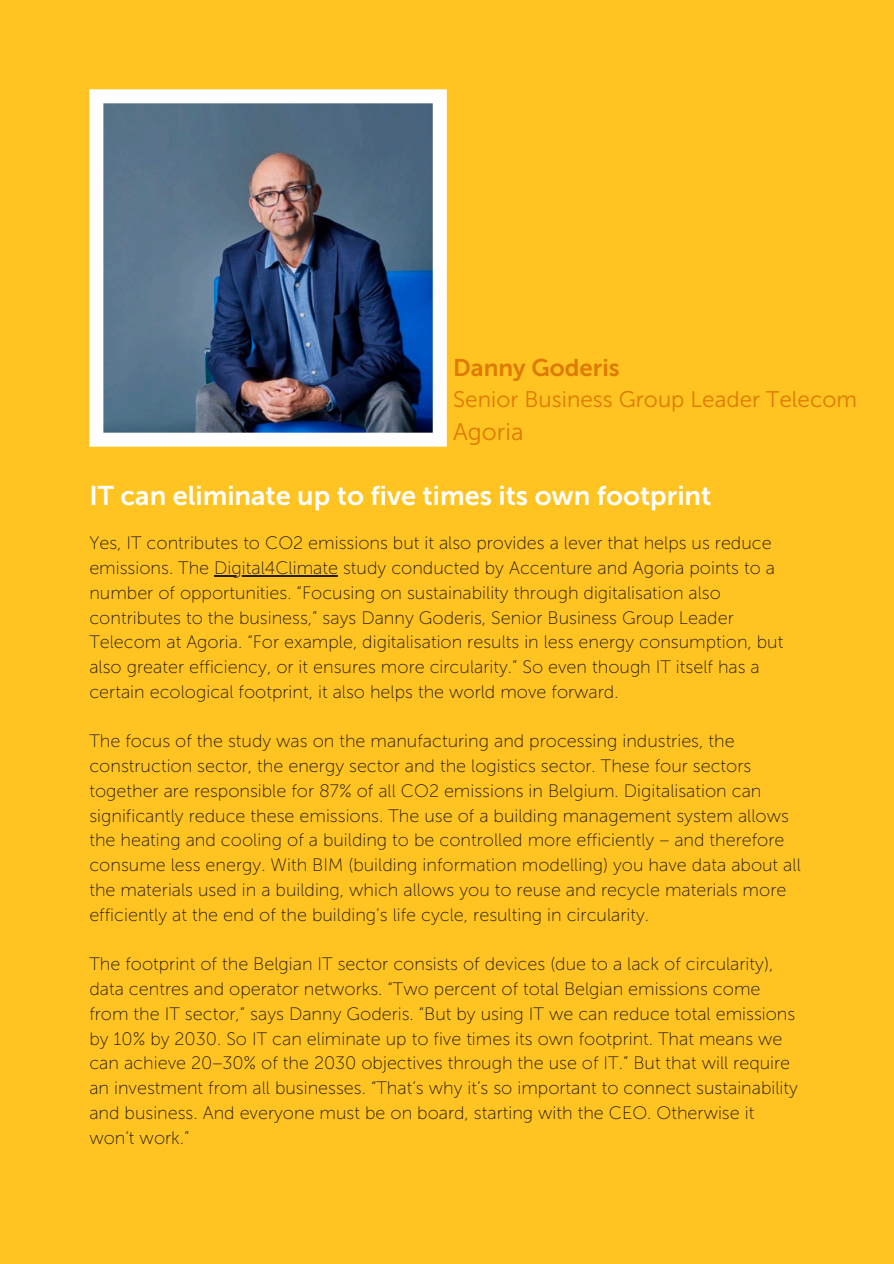
<style>
.page{position:relative;width:894px;height:1264px;background:#fff}
.page>*{position:absolute;margin:0;border:0;box-sizing:border-box;transform-origin:0 0}
.t1{font:27px "Museo Sans 700";color:#fff}
.t2{font:24px "Museo Sans 700";color:#df7a00}
.t3{font:24px "Museo Sans 300";color:#df7a00}
.t4{font:22.5px "Museo Sans 300";color:#df7a00}
.t5{font:18px/24.8px "Museo Sans 100";color:#291d18}
</style>
<div class="page">
<div style="left:0;top:0;width:893px;height:1263px;background:#ffc421"></div>
<img style="left:89px;top:89px;width:357px;height:357px">
<hr style="left:214px;top:575px;width:124px;height:1px;background:#291d18">
<h2 class="t2" style="left:453px;top:353px;width:168px">Danny Goderis</h2>
<p class="t4" style="left:453px;top:386px;width:405px">Senior Business Group Leader Telecom</p>
<h2 class="t3" style="left:453px;top:417px;width:72px">Agoria</h2>
<p class="t1" style="left:89px;top:480px;width:623px">IT can eliminate up to five times its own footprint</p>
<h2 class="t5" style="left:89px;top:531px;width:683px">Yes, IT contributes to CO2 emissions but it also provides a lever that helps us reduce</h2>
<h1 class="t5" style="left:89px;top:555px;width:687px">emissions. The Digital4Climate study conducted by Accenture and Agoria points to a</h1>
<p class="t5" style="left:89px;top:580px;width:695px">number of opportunities. “Focusing on sustainability through digitalisation also contributes to the business,” says Danny Goderis, Senior Business Group Leader Telecom at Agoria. “For example, digitalisation results in less energy consumption, but also greater efficiency, or it ensures more circularity.” So even though IT itself has a certain ecological footprint, it also helps the world move forward.</p>
<p class="t5" style="left:89px;top:729px;width:646px">The focus of the study was on the manufacturing and processing industries, the</p>
<p class="t5" style="left:89px;top:753px;width:712px">construction sector, the energy sector and the logistics sector. These four sectors together are responsible for 87% of all CO2 emissions in Belgium. Digitalisation can significantly reduce these emissions. The use of a building management system allows the heating and cooling of a building to be controlled more efficiently – and therefore consume less energy. With BIM (building information modelling) you have data about all the materials used in a building, which allows you to reuse and recycle materials more efficiently at the end of the building’s life cycle, resulting in circularity.</p>
<p class="t5" style="left:89px;top:951px;width:685px">The footprint of the Belgian IT sector consists of devices (due to a lack of circularity),</p>
<p class="t5" style="left:89px;top:976px;width:710px">data centres and operator networks. “Two percent of total Belgian emissions come from the IT sector,” says Danny Goderis. “But by using IT we can reduce total emissions by 10% by 2030. So IT can eliminate up to five times its own footprint. That means we can achieve 20–30% of the 2030 objectives through the use of IT.” But that will require an investment from all businesses. “That’s why it’s so important to connect sustainability and business. And everyone must be on board, starting with the CEO. Otherwise it won’t work.”</p>
</div>
